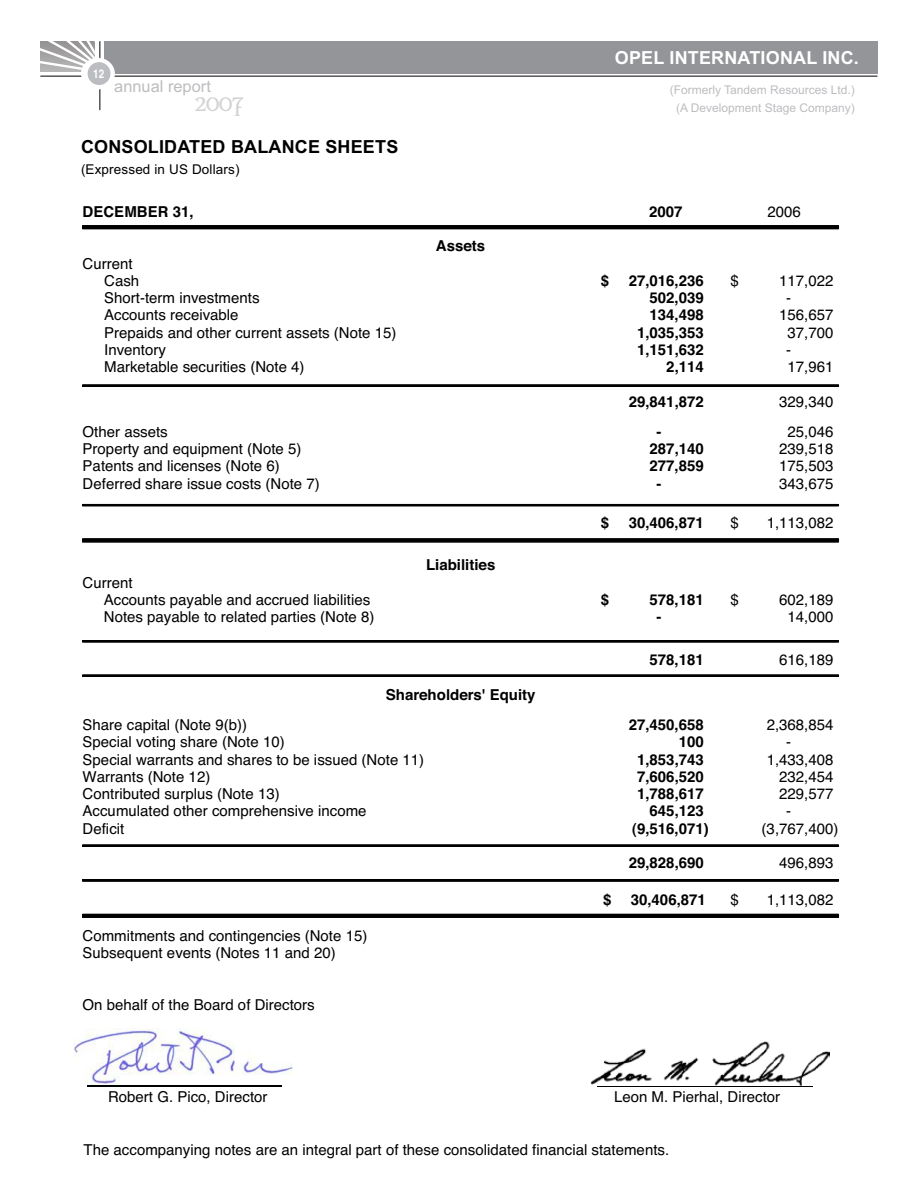
<style>
.page{position:relative;width:918px;height:1188px;background:#fff}
.page>*{position:absolute;margin:0;border:0;box-sizing:border-box;transform-origin:0 0}
.t1{font:27px "Alita Postmodern";color:#d1d3d4;scale:.95 1}
.t2{font:700 18px "Arial";letter-spacing:.01em;color:#000}
.t3{font:700 18px "Arial";letter-spacing:.01em;color:#fff}
.t4{font:16.35px "Arial";color:#bcbdc0}
.t5{font:15px/17.2px "Helvetica";color:#000}
.t6{font:700 15px "Helvetica";color:#000}
.t7{font:13.5px "Arial";letter-spacing:.01em;color:#000}
.t8{font:12px/17.5px "Arial";color:#bcbdc0;text-align:center}
.t9{font:700 condensed 12px "Helvetica";color:#fff}
</style>
<div class="page">
<div style="left:104px;top:41px;width:774px;height:32px;background:#939598"></div>
<svg style="left:40px;top:41px;width:55px;height:31px"></svg>
<hr style="left:40px;top:76px;width:838px;height:1px;background:#000">
<hr style="left:100px;top:41px;width:1px;height:69px;background:#000">
<div style="left:81px;top:58px;width:34px;height:31px;background:#fff;border-radius:50%"></div>
<div style="left:88px;top:62px;width:22px;height:23px;background:#bcbdc0;border-radius:50%"></div>
<hr style="left:83px;top:226px;width:756px;height:1px;background:#000">
<hr style="left:83px;top:227px;width:756px;height:1px;background:#000">
<hr style="left:83px;top:228px;width:756px;height:1px;background:#000">
<hr style="left:83px;top:385px;width:756px;height:1px;background:#000">
<hr style="left:83px;top:386px;width:756px;height:1px;background:#000">
<hr style="left:83px;top:504px;width:756px;height:1px;background:#000">
<hr style="left:83px;top:505px;width:756px;height:1px;background:#000">
<hr style="left:83px;top:506px;width:756px;height:1px;background:#000">
<hr style="left:83px;top:539px;width:756px;height:1px;background:#000">
<hr style="left:83px;top:540px;width:756px;height:1px;background:#000">
<hr style="left:83px;top:541px;width:756px;height:1px;background:#000">
<hr style="left:83px;top:542px;width:756px;height:1px;background:#000">
<hr style="left:83px;top:640px;width:756px;height:1px;background:#000">
<hr style="left:83px;top:641px;width:756px;height:1px;background:#000">
<hr style="left:83px;top:642px;width:756px;height:1px;background:#000">
<hr style="left:83px;top:675px;width:756px;height:1px;background:#000">
<hr style="left:83px;top:676px;width:756px;height:1px;background:#000">
<hr style="left:83px;top:845px;width:756px;height:1px;background:#000">
<hr style="left:83px;top:846px;width:756px;height:1px;background:#000">
<hr style="left:83px;top:879px;width:756px;height:1px;background:#000">
<hr style="left:83px;top:880px;width:756px;height:1px;background:#000">
<hr style="left:83px;top:881px;width:756px;height:1px;background:#000">
<hr style="left:83px;top:914px;width:756px;height:1px;background:#000">
<hr style="left:83px;top:915px;width:756px;height:1px;background:#000">
<hr style="left:83px;top:916px;width:756px;height:1px;background:#000">
<hr style="left:83px;top:917px;width:756px;height:1px;background:#000">
<hr style="left:87px;top:1086px;width:194px;height:1px;background:#000">
<hr style="left:597px;top:1086px;width:215px;height:1px;background:#000">
<img style="left:74px;top:1028px;width:219px;height:56px">
<img style="left:590px;top:1041px;width:239px;height:45px">
<p class="t9" style="left:93px;top:69px;width:12px">12</p>
<p class="t4" style="left:114px;top:81px;width:98px">annual report</p>
<h1 class="t1" style="left:194px;top:86px;width:54px">2007</h1>
<p class="t3" style="left:615px;top:51px;width:245px">OPEL INTERNATIONAL INC.</p>
<p class="t8" style="left:670px;top:82px;width:187px">(Formerly Tandem Resources Ltd.) (A Development Stage Company)</p>
<p class="t2" style="left:81px;top:140px;width:319px">CONSOLIDATED BALANCE SHEETS</p>
<p class="t7" style="left:81px;top:165px;width:160px">(Expressed in US Dollars)</p>
<p class="t6" style="left:83px;top:206px;width:113px">DECEMBER 31,</p>
<p class="t6" style="left:649px;top:206px;width:35px">2007</p>
<p class="t5" style="left:767px;top:204px;width:35px">2006</p>
<p class="t6" style="left:436px;top:240px;width:51px">Assets</p>
<p class="t5" style="left:104px;top:256px;width:37px;text-indent:-22px">Current<br>Cash</p>
<p class="t6" style="left:601px;top:275px;width:10px">$</p>
<p class="t6" style="left:629px;top:275px;width:77px">27,016,236</p>
<p class="t5" style="left:731px;top:273px;width:10px">$</p>
<p class="t5" style="left:779px;top:273px;width:56px">117,022</p>
<p class="t5" style="left:104px;top:291px;width:157px">Short-term investments</p>
<p class="t6" style="left:650px;top:292px;width:56px">502,039</p>
<p class="t5" style="left:786px;top:291px;width:7px">-</p>
<p class="t5" style="left:104px;top:308px;width:136px">Accounts receivable</p>
<p class="t6" style="left:650px;top:310px;width:56px">134,498</p>
<p class="t5" style="left:779px;top:308px;width:56px">156,657</p>
<p class="t5" style="left:104px;top:325px;width:294px">Prepaids and other current assets (Note 15)</p>
<p class="t6" style="left:637px;top:327px;width:68px">1,035,353</p>
<p class="t5" style="left:787px;top:325px;width:47px">37,700</p>
<p class="t5" style="left:104px;top:343px;width:63px">Inventory</p>
<p class="t6" style="left:637px;top:344px;width:68px">1,151,632</p>
<p class="t5" style="left:786px;top:343px;width:7px">-</p>
<p class="t5" style="left:104px;top:360px;width:202px">Marketable securities (Note 4)</p>
<p class="t6" style="left:666px;top:361px;width:39px">2,114</p>
<p class="t5" style="left:787px;top:360px;width:47px">17,961</p>
<p class="t6" style="left:629px;top:396px;width:77px">29,841,872</p>
<p class="t5" style="left:779px;top:394px;width:56px">329,340</p>
<p class="t5" style="left:83px;top:424px;width:87px">Other assets</p>
<p class="t6" style="left:657px;top:426px;width:7px">-</p>
<p class="t5" style="left:788px;top:424px;width:47px">25,046</p>
<p class="t5" style="left:83px;top:442px;width:220px">Property and equipment (Note 5)</p>
<p class="t6" style="left:650px;top:443px;width:56px">287,140</p>
<p class="t5" style="left:779px;top:442px;width:56px">239,518</p>
<p class="t5" style="left:83px;top:459px;width:199px">Patents and licenses (Note 6)</p>
<p class="t6" style="left:650px;top:461px;width:56px">277,859</p>
<p class="t5" style="left:779px;top:459px;width:56px">175,503</p>
<p class="t5" style="left:83px;top:476px;width:239px">Deferred share issue costs (Note 7)</p>
<p class="t6" style="left:657px;top:478px;width:7px">-</p>
<p class="t5" style="left:779px;top:476px;width:56px">343,675</p>
<p class="t6" style="left:601px;top:518px;width:10px">$</p>
<p class="t6" style="left:629px;top:518px;width:77px">30,406,871</p>
<p class="t5" style="left:731px;top:516px;width:10px">$</p>
<p class="t5" style="left:767px;top:516px;width:68px">1,113,082</p>
<p class="t6" style="left:426px;top:560px;width:71px">Liabilities</p>
<p class="t5" style="left:104px;top:575px;width:268px;text-indent:-21px">Current<br>Accounts payable and accrued liabilities</p>
<p class="t6" style="left:601px;top:594px;width:10px">$</p>
<p class="t6" style="left:650px;top:594px;width:56px">578,181</p>
<p class="t5" style="left:731px;top:593px;width:10px">$</p>
<p class="t5" style="left:779px;top:593px;width:56px">602,189</p>
<p class="t5" style="left:104px;top:610px;width:272px">Notes payable to related parties (Note 8)</p>
<p class="t6" style="left:657px;top:611px;width:7px">-</p>
<p class="t5" style="left:787px;top:610px;width:47px">14,000</p>
<p class="t6" style="left:650px;top:654px;width:56px">578,181</p>
<p class="t5" style="left:779px;top:653px;width:56px">616,189</p>
<p class="t6" style="left:386px;top:689px;width:151px">Shareholders' Equity</p>
<p class="t5" style="left:83px;top:718px;width:166px">Share capital (Note 9(b))</p>
<p class="t6" style="left:629px;top:719px;width:77px">27,450,658</p>
<p class="t5" style="left:767px;top:718px;width:68px">2,368,854</p>
<p class="t5" style="left:83px;top:735px;width:204px">Special voting share (Note 10)</p>
<p class="t6" style="left:679px;top:737px;width:27px">100</p>
<p class="t5" style="left:786px;top:735px;width:7px">-</p>
<p class="t5" style="left:83px;top:752px;width:343px">Special warrants and shares to be issued (Note 11)</p>
<p class="t6" style="left:637px;top:754px;width:68px">1,853,743</p>
<p class="t5" style="left:767px;top:752px;width:68px">1,433,408</p>
<p class="t5" style="left:83px;top:769px;width:129px">Warrants (Note 12)</p>
<p class="t6" style="left:637px;top:771px;width:68px">7,606,520</p>
<p class="t5" style="left:779px;top:769px;width:56px">232,454</p>
<p class="t5" style="left:83px;top:787px;width:199px">Contributed surplus (Note 13)</p>
<p class="t6" style="left:637px;top:788px;width:68px">1,788,617</p>
<p class="t5" style="left:779px;top:787px;width:56px">229,577</p>
<p class="t5" style="left:83px;top:804px;width:286px">Accumulated other comprehensive income</p>
<p class="t6" style="left:650px;top:806px;width:56px">645,123</p>
<p class="t5" style="left:786px;top:804px;width:7px">-</p>
<p class="t5" style="left:83px;top:821px;width:43px">Deficit</p>
<p class="t6" style="left:632px;top:823px;width:78px">(9,516,071)</p>
<p class="t5" style="left:762px;top:821px;width:78px">(3,767,400)</p>
<p class="t6" style="left:629px;top:858px;width:77px">29,828,690</p>
<p class="t5" style="left:779px;top:856px;width:56px">496,893</p>
<p class="t6" style="left:597px;top:894px;width:16px">$$</p>
<p class="t6" style="left:625px;top:894px;width:77px">30,406,871</p>
<p class="t5" style="left:731px;top:893px;width:10px">$</p>
<p class="t5" style="left:767px;top:893px;width:68px">1,113,082</p>
<p class="t5" style="left:83px;top:929px;width:286px">Commitments and contingencies (Note 15)<br>Subsequent events (Notes 11 and 20)</p>
<p class="t5" style="left:83px;top:998px;width:234px">On behalf of the Board of Directors</p>
<p class="t6" style="left:631px;top:895px;width:77px">30,406,871</p>
<p class="t5" style="left:108px;top:1090px;width:161px">Robert G. Pico, Director</p>
<p class="t5" style="left:614px;top:1090px;width:168px">Leon M. Pierhal, Director</p>
<p class="t5" style="left:84px;top:1143px;width:587px">The accompanying notes are an integral part of these consolidated financial statements.</p>
</div>
